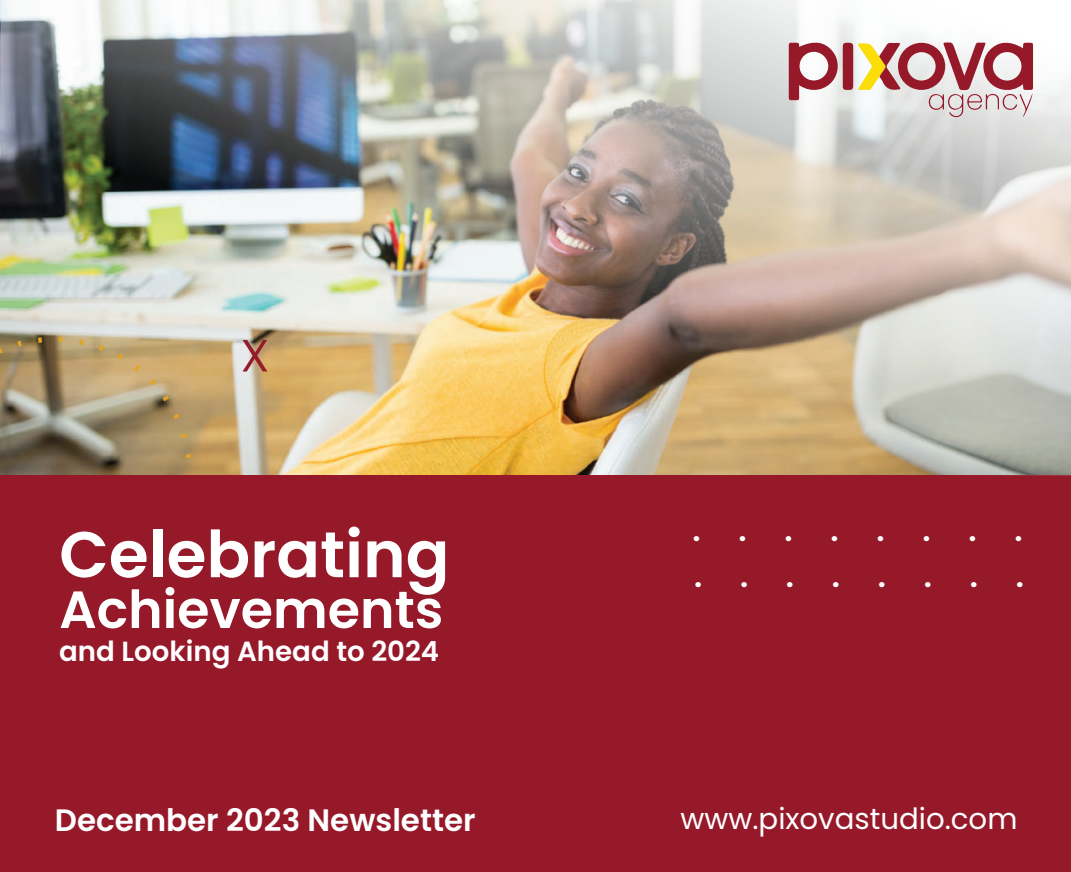
<style>
.page{position:relative;width:1071px;height:872px;background:#fff}
.page>*{position:absolute;margin:0;border:0;box-sizing:border-box;transform-origin:0 0}
.t1{font:600 64.58px "Poppins";color:#fff}
.t2{font:300 57.75px "Poppins";color:#971a2a}
.t3{font:600 52.32px "Poppins";color:#fff}
.t4{font:600 31.5px/45.9px "Poppins";color:#fff}
.t5{font:600 30.97px "Poppins";color:#fff}
.t6{font:29.22px "Poppins";color:#fff}
.t7{font:600 27.65px "Poppins";color:#fff}
</style>
<div class="page">
<div style="left:0;top:475px;width:1071px;height:396px;background:#96192a"></div>
<img style="left:2px;top:0;width:1069px;height:475px">
<svg style="left:789px;top:40px;width:244px;height:78px"></svg>
<h2 class="t2" style="left:242px;top:317px;width:28px">x</h2>
<h1 class="t1" style="left:59px;top:517px;width:392px">Celebrating</h1>
<h3 class="t3" style="left:59px;top:579px;width:386px">Achievements</h3>
<p class="t7" style="left:59px;top:635px;width:382px">and Looking Ahead to 2024</p>
<p class="t4" style="left:693px;top:507px;width:333px">........ ........</p>
<p class="t5" style="left:55px;top:802px;width:422px">December 2023 Newsletter</p>
<p class="t6" style="left:681px;top:801px;width:338px">www.pixovastudio.com</p>
</div>
